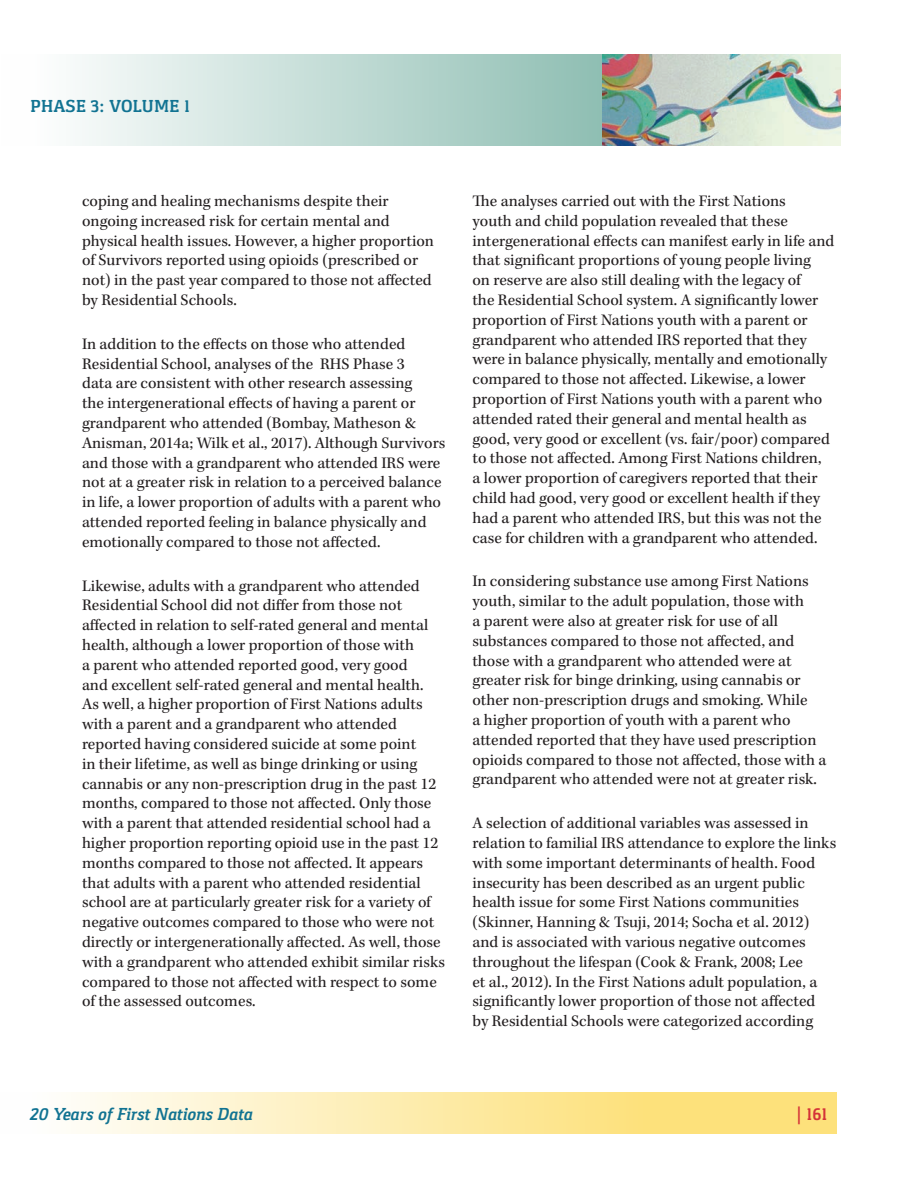
<style>
.page{position:relative;width:918px;height:1188px;background:#fff}
.page>*{position:absolute;margin:0;border:0;box-sizing:border-box;transform-origin:0 0}
.t1{font:italic 700 18px "Gaspar";color:#117392}
.t2{font:700 18px "Gaspar";color:#117392}
.t3{font:700 18px "Gaspar";color:#d43238}
.FN-Body{font:16.5px/19.8px "Kepler Std";color:#231f20}
</style>
<div class="page">
<div style="left:1px;top:54px;width:602px;height:92px;background:linear-gradient(to right,#fff,#8fbeb3)"></div>
<img style="left:603px;top:54px;width:238px;height:92px">
<svg style="left:76px;top:1093px;width:761px;height:41px;background:#fdeba8"></svg>
<p class="t2" style="left:30px;top:96px;width:161px">PHASE 3: VOLUME 1</p>
<p class="FN-Body" style="left:82px;top:192px;width:353px">coping and healing mechanisms despite their ongoing increased risk for certain mental and physical health issues. However, a higher proportion of Survivors reported using opioids (prescribed or not) in the past year compared to those not affected by Residential Schools.</p>
<p class="FN-Body" style="left:82px;top:334px;width:365px">In addition to the effects on those who attended Residential School, analyses of the RHS Phase 3<br>data are consistent with other research assessing<br>the intergenerational effects of having a parent or grandparent who attended (Bombay, Matheson &amp; Anisman, 2014a; Wilk et al., 2017). Although Survivors and those with a grandparent who attended IRS were not at a greater risk in relation to a perceived balance in life, a lower proportion of adults with a parent who attended reported feeling in balance physically and emotionally compared to those not affected.</p>
<p class="FN-Body" style="left:82px;top:576px;width:364px">Likewise, adults with a grandparent who attended Residential School did not differ from those not affected in relation to self-rated general and mental health, although a lower proportion of those with<br>a parent who attended reported good, very good<br>and excellent self-rated general and mental health.<br>As well, a higher proportion of First Nations adults with a parent and a grandparent who attended reported having considered suicide at some point<br>in their lifetime, as well as binge drinking or using cannabis or any non-prescription drug in the past 12 months, compared to those not affected. Only those with a parent that attended residential school had a higher proportion reporting opioid use in the past 12 months compared to those not affected. It appears that adults with a parent who attended residential school are at particularly greater risk for a variety of negative outcomes compared to those who were not directly or intergenerationally affected. As well, those with a grandparent who attended exhibit similar risks compared to those not affected with respect to some of the assessed outcomes.</p>
<p class="FN-Body" style="left:473px;top:192px;width:363px">The analyses carried out with the First Nations<br>youth and child population revealed that these intergenerational effects can manifest early in life and that significant proportions of young people living<br>on reserve are also still dealing with the legacy of<br>the Residential School system. A significantly lower proportion of First Nations youth with a parent or grandparent who attended IRS reported that they were in balance physically, mentally and emotionally compared to those not affected. Likewise, a lower proportion of First Nations youth with a parent who attended rated their general and mental health as good, very good or excellent (vs. fair/poor) compared to those not affected. Among First Nations children,<br>a lower proportion of caregivers reported that their child had good, very good or excellent health if they had a parent who attended IRS, but this was not the case for children with a grandparent who attended.</p>
<p class="FN-Body" style="left:473px;top:572px;width:355px">In considering substance use among First Nations youth, similar to the adult population, those with<br>a parent were also at greater risk for use of all substances compared to those not affected, and those with a grandparent who attended were at greater risk for binge drinking, using cannabis or other non-prescription drugs and smoking. While<br>a higher proportion of youth with a parent who attended reported that they have used prescription opioids compared to those not affected, those with a grandparent who attended were not at greater risk.</p>
<p class="FN-Body" style="left:473px;top:814px;width:365px">A selection of additional variables was assessed in relation to familial IRS attendance to explore the links with some important determinants of health. Food insecurity has been described as an urgent public health issue for some First Nations communities (Skinner, Hanning &amp; Tsuji, 2014; Socha et al. 2012) and is associated with various negative outcomes throughout the lifespan (Cook &amp; Frank, 2008; Lee<br>et al., 2012). In the First Nations adult population, a significantly lower proportion of those not affected<br>by Residential Schools were categorized according</p>
<p class="t1" style="left:30px;top:1104px;width:224px">20 Years of First Nations Data</p>
<p class="t3" style="left:796px;top:1104px;width:33px">| 161</p>
</div>
